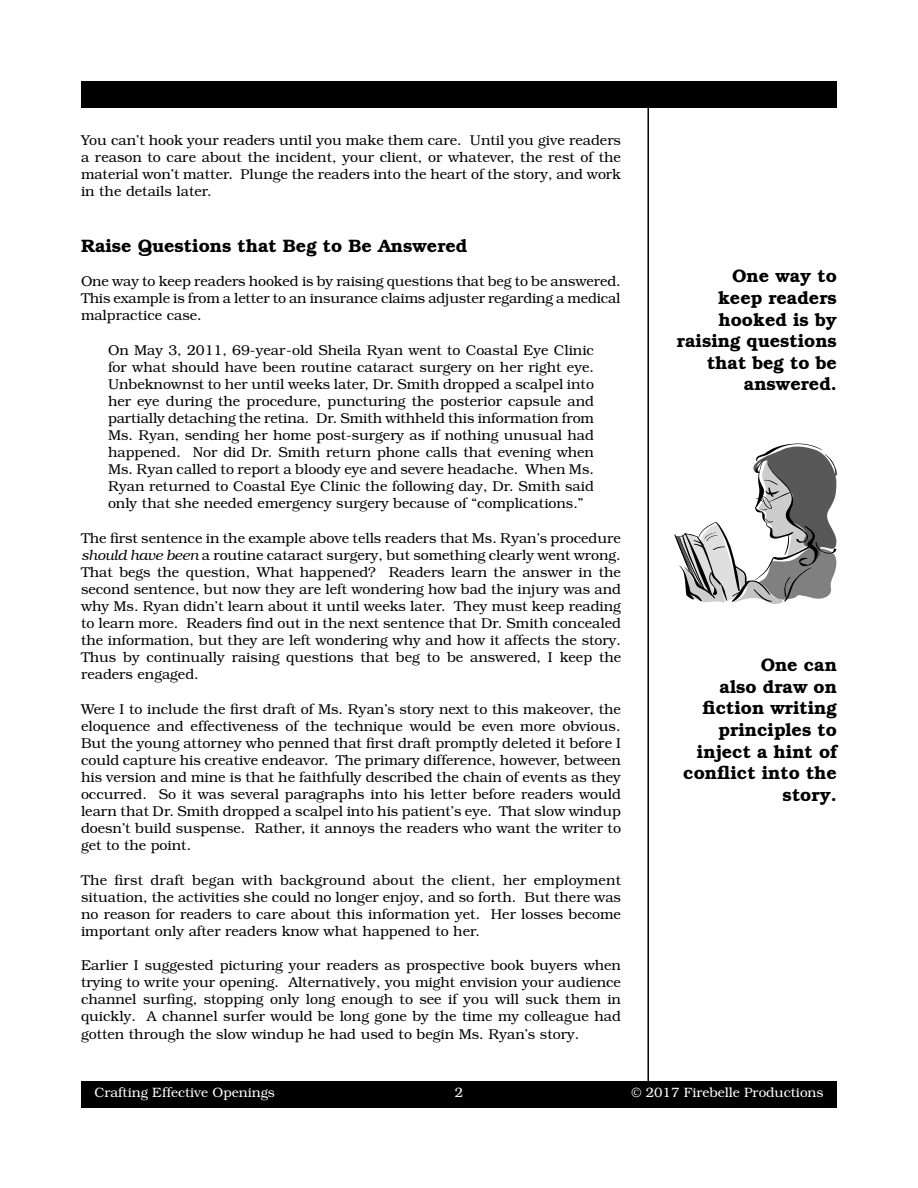
<style>
.page{position:relative;width:918px;height:1188px;background:#fff}
.page>*{position:absolute;margin:0;border:0;box-sizing:border-box;transform-origin:0 0}
.t1{font:600 18px/21.6px "Bookman Std";color:#000;text-align:right}
.t2{font:300 14.25px/17.1px "Bookman Std";color:#000;text-align:justify}
.t3{font:300 13.5px "Bookman Std";color:#fff}
.s1{font-style:italic}
</style>
<div class="page">
<div style="left:81px;top:1081px;width:756px;height:27px;background:#000"></div>
<div style="left:81px;top:81px;width:756px;height:27px;background:#000"></div>
<hr style="left:647px;top:105px;width:2px;height:980px;background:#000">
<svg style="left:674px;top:443px;width:163px;height:161px"></svg>
<p class="t2" style="left:81px;top:132px;width:542px">You can’t hook your readers until you make them care. Until you give readers a reason to care about the incident, your client, or whatever, the rest of the material won’t matter. Plunge the readers into the heart of the story, and work in the details later.</p>
<p class="t1" style="left:81px;top:235px;width:388px">Raise Questions that Beg to Be Answered</p>
<p class="t2" style="left:81px;top:273px;width:541px">One way to keep readers hooked is by raising questions that beg to be answered.<br>This example is from a letter to an insurance claims adjuster regarding a medical malpractice case.</p>
<p class="t2" style="left:108px;top:341px;width:488px">On May 3, 2011, 69-year-old Sheila Ryan went to Coastal Eye Clinic for what should have been routine cataract surgery on her right eye.<br>Unbeknownst to her until weeks later, Dr. Smith dropped a scalpel into her eye during the procedure, puncturing the posterior capsule and partially detaching the retina. Dr. Smith withheld this information from Ms. Ryan, sending her home post-surgery as if nothing unusual had happened. Nor did Dr. Smith return phone calls that evening when Ms. Ryan called to report a bloody eye and severe headache. When Ms.<br>Ryan returned to Coastal Eye Clinic the following day, Dr. Smith said only that she needed emergency surgery because of “complications.”</p>
<p class="t2" style="left:81px;top:529px;width:542px">The first sentence in the example above tells readers that Ms. Ryan’s procedure <span class="s1">should have been</span> a routine cataract surgery, but something clearly went wrong.<br>That begs the question, What happened? Readers learn the answer in the second sentence, but now they are left wondering how bad the injury was and why Ms. Ryan didn’t learn about it until weeks later. They must keep reading to learn more. Readers find out in the next sentence that Dr. Smith concealed the information, but they are left wondering why and how it affects the story.<br>Thus by continually raising questions that beg to be answered, I keep the readers engaged.</p>
<p class="t2" style="left:81px;top:700px;width:542px">Were I to include the first draft of Ms. Ryan’s story next to this makeover, the eloquence and effectiveness of the technique would be even more obvious.<br>But the young attorney who penned that first draft promptly deleted it before I could capture his creative endeavor. The primary difference, however, between his version and mine is that he faithfully described the chain of events as they occurred. So it was several paragraphs into his letter before readers would learn that Dr. Smith dropped a scalpel into his patient’s eye. That slow windup doesn’t build suspense. Rather, it annoys the readers who want the writer to get to the point.</p>
<p class="t2" style="left:81px;top:871px;width:542px">The first draft began with background about the client, her employment situation, the activities she could no longer enjoy, and so forth. But there was no reason for readers to care about this information yet. Her losses become important only after readers know what happened to her.</p>
<p class="t2" style="left:81px;top:957px;width:542px">Earlier I suggested picturing your readers as prospective book buyers when trying to write your opening. Alternatively, you might envision your audience channel surfing, stopping only long enough to see if you will suck them in quickly. A channel surfer would be long gone by the time my colleague had gotten through the slow windup he had used to begin Ms. Ryan’s story.</p>
<p class="t1" style="left:677px;top:265px;width:162px">One way to<br>keep readers hooked is by raising questions that beg to be answered.</p>
<p class="t1" style="left:683px;top:654px;width:155px">One can<br>also draw on fiction writing principles to inject a hint of conflict into the story.</p>
<p class="t3" style="left:94px;top:1085px;width:182px">Crafting Effective Openings</p>
<p class="t3" style="left:455px;top:1085px;width:10px">2</p>
<p class="t3" style="left:632px;top:1085px;width:193px">© 2017 Firebelle Productions</p>
</div>
